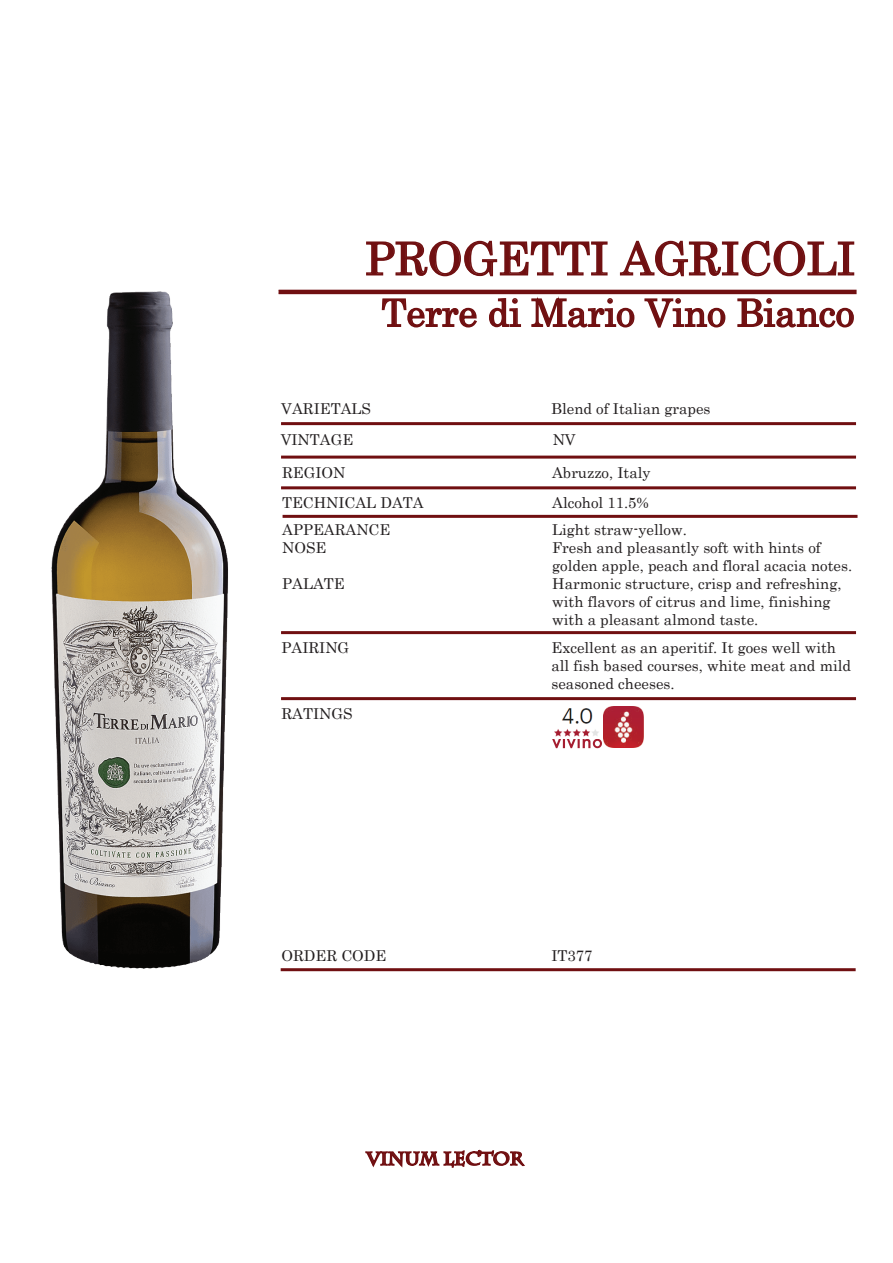
<style>
.page{position:relative;width:893px;height:1263px;background:#fff}
.page>*{position:absolute;margin:0;border:0;box-sizing:border-box;transform-origin:0 0}
.t1{font:45px "Century";color:#700f11}
.t2{font:37.5px "Century";color:#700f11}
.t3{font:700 18px "Charlemagne Std";color:#700f11}
.t4{font:15px/18px "Century";color:#231f20}
</style>
<div class="page">
<hr style="left:278px;top:290px;width:579px;height:4px;background:#700f11">
<div style="left:281px;top:456px;width:575px;height:3px;border:2px solid #700f11"></div>
<div style="left:281px;top:486px;width:575px;height:3px;border:2px solid #700f11"></div>
<div style="left:281px;top:631px;width:575px;height:3px;border:2px solid #700f11"></div>
<div style="left:281px;top:697px;width:575px;height:3px;border:2px solid #700f11"></div>
<div style="left:281px;top:968px;width:575px;height:3px;border:2px solid #700f11"></div>
<div style="left:281px;top:422px;width:575px;height:3px;border:2px solid #700f11"></div>
<svg style="left:365px;top:1149px;width:160px;height:19px"></svg>
<div style="left:283px;top:515px;width:574px;height:3px;border:2px solid #700f11"></div>
<svg style="left:381px;top:298px;width:96px;height:30px"></svg>
<svg style="left:489px;top:298px;width:33px;height:30px"></svg>
<svg style="left:531px;top:292px;width:104px;height:36px"></svg>
<svg style="left:644px;top:298px;width:82px;height:30px"></svg>
<svg style="left:737px;top:298px;width:117px;height:30px"></svg>
<svg style="left:366px;top:240px;width:242px;height:37px"></svg>
<svg style="left:619px;top:240px;width:236px;height:37px"></svg>
<img style="left:51px;top:291px;width:177px;height:678px">
<img style="left:552px;top:708px;width:49px;height:41px">
<img style="left:603px;top:706px;width:41px;height:41px">
<h1 class="t1" style="left:365px;top:221px;width:492px">PROGETTI AGRICOLI</h1>
<h2 class="t2" style="left:381px;top:281px;width:474px">Terre di Mario Vino Bianco</h2>
<p class="t4" style="left:281px;top:398px;width:91px">VARIETALS</p>
<p class="t4" style="left:551px;top:398px;width:161px">Blend of Italian grapes</p>
<p class="t4" style="left:281px;top:429px;width:74px">VINTAGE</p>
<p class="t4" style="left:553px;top:429px;width:25px">NV</p>
<p class="t4" style="left:282px;top:462px;width:65px">REGION</p>
<p class="t4" style="left:552px;top:462px;width:100px">Abruzzo, Italy</p>
<p class="t4" style="left:282px;top:492px;width:143px">TECHNICAL DATA</p>
<p class="t4" style="left:552px;top:492px;width:98px">Alcohol 11.5%</p>
<p class="t4" style="left:282px;top:519px;width:110px">APPEARANCE</p>
<p class="t4" style="left:552px;top:519px;width:136px">Light straw-yellow.</p>
<p class="t4" style="left:282px;top:537px;width:46px">NOSE</p>
<p class="t4" style="left:552px;top:537px;width:302px">Fresh and pleasantly soft with hints of golden apple, peach and floral acacia notes.</p>
<p class="t4" style="left:282px;top:573px;width:64px">PALATE</p>
<p class="t4" style="left:552px;top:573px;width:291px">Harmonic structure, crisp and refreshing, with flavors of citrus and lime, finishing with a pleasant almond taste.</p>
<p class="t4" style="left:282px;top:638px;width:69px">PAIRING</p>
<p class="t4" style="left:552px;top:638px;width:301px">Excellent as an aperitif. It goes well with all fish based courses, white meat and mild seasoned cheeses.</p>
<p class="t4" style="left:281px;top:703px;width:73px">RATINGS</p>
<p class="t4" style="left:281px;top:945px;width:106px">ORDER CODE</p>
<p class="t4" style="left:551px;top:945px;width:43px">IT377</p>
<p class="t3" style="left:367px;top:1148px;width:158px">VINUM LECTOR</p>
</div>
